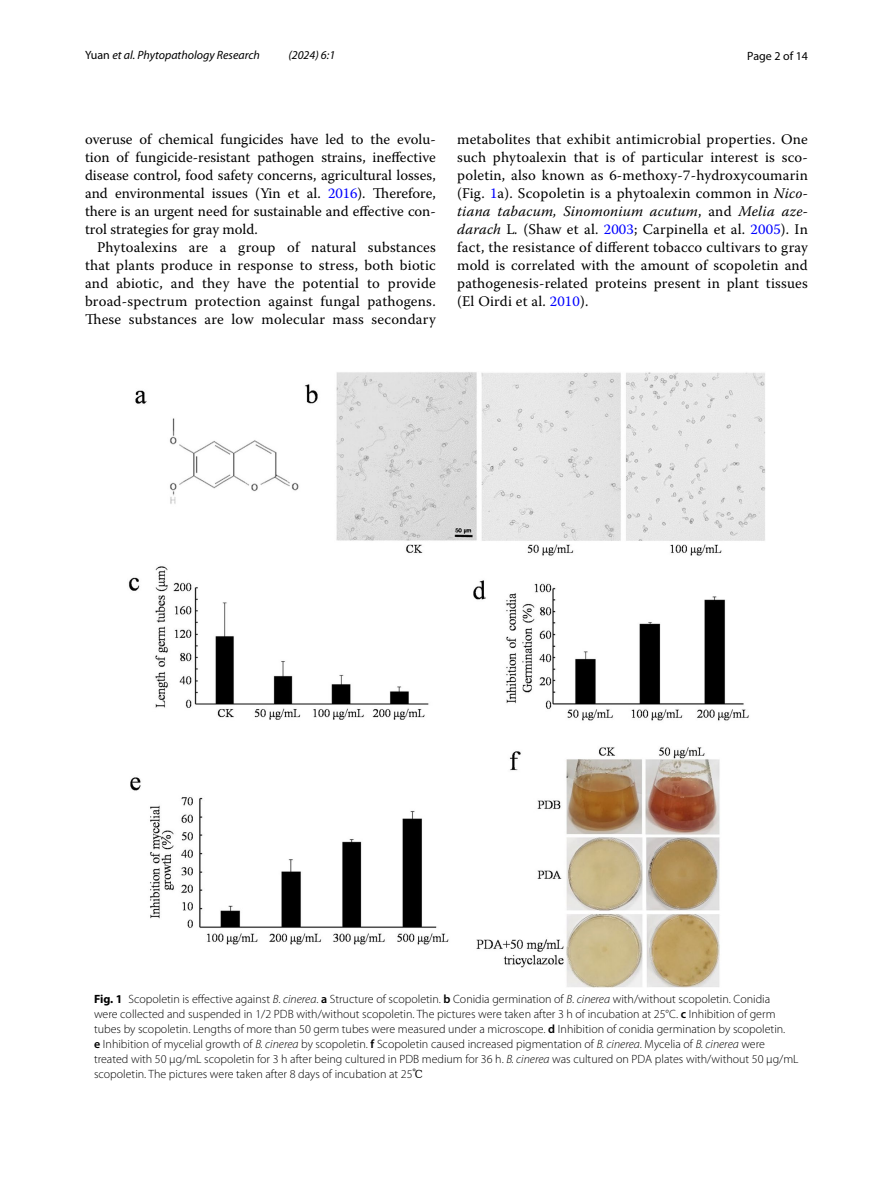
<style>
.page{position:relative;width:893px;height:1187px;background:#fff}
.page>*{position:absolute;margin:0;border:0;box-sizing:border-box;transform-origin:0 0}
.t1{font:14.7px/18px "Warnock Pro";letter-spacing:.015em;color:#000;text-align:justify}
.t2{font:300 12px/15px "Myriad Pro";color:#000}
.t3{font:italic 12px "Myriad Pro";color:#000}
.t4{font:12px "Myriad Pro";color:#000}
.s1{font-style:normal}
.s2{color:#00f}
.s3{font-style:italic}
.s4{font-weight:700}
.s5{font-weight:600}
.s6{font-family:"Code 2000";font-weight:400}
</style>
<div class="page">
<img style="left:128px;top:372px;width:637px;height:615px">
<p class="t3" style="left:85px;top:48px;width:176px"><span class="s1">Yuan</span> et al. Phytopathology Research</p>
<p class="t3" style="left:288px;top:48px;width:48px">(2024) 6:1</p>
<p class="t4" style="left:747px;top:48px;width:62px">Page 2 of 14</p>
<p class="t1" style="left:85px;top:130px;width:352px">overuse of chemical fungicides have led to the evolu&shy;tion of fungicide-resistant pathogen strains, ineffective disease control, food safety concerns, agricultural losses, and environmental issues (Yin et al. <span class="s2">2016</span>). Therefore, there is an urgent need for sustainable and effective con&shy;trol strategies for gray mold.</p>
<p class="t1" style="left:85px;top:238px;width:352px;text-indent:12px">Phytoalexins are a group of natural substances that plants produce in response to stress, both biotic and abiotic, and they have the potential to provide broad-spectrum protection against fungal pathogens.<br>These substances are low molecular mass secondary</p>
<p class="t1" style="left:457px;top:130px;width:352px">metabolites that exhibit antimicrobial properties. One such phytoalexin that is of particular interest is sco&shy;poletin, also known as 6-methoxy-7-hydroxycoumarin (Fig. <span class="s2">1</span>a). Scopoletin is a phytoalexin common in <span class="s3">Nico&shy;tiana tabacum, Sinomonium acutum</span>, and <span class="s3">Melia aze&shy;darach</span> L<span class="s3">.</span> (Shaw et al. <span class="s2">2003</span>; Carpinella et al. <span class="s2">2005</span>). In fact, the resistance of different tobacco cultivars to gray mold is correlated with the amount of scopoletin and pathogenesis-related proteins present in plant tissues (El Oirdi et al. <span class="s2">2010</span>).</p>
<p class="t2" style="left:94px;top:991px;width:706px"><span class="s4">Fig. 1</span> Scopoletin is effective against <span class="s3">B</span>. <span class="s3">cinerea</span>. <span class="s5">a</span> Structure of scopoletin. <span class="s5">b</span> Conidia germination of <span class="s3">B</span>. <span class="s3">cinerea</span> with/without scopoletin. Conidia<br>were collected and suspended in 1/2 PDB with/without scopoletin. The pictures were taken after 3 h of incubation at 25°C. <span class="s5">c</span> Inhibition of germ tubes by scopoletin. Lengths of more than 50 germ tubes were measured under a microscope. <span class="s5">d</span> Inhibition of conidia germination by scopoletin.<br><span class="s5">e</span> Inhibition of mycelial growth of <span class="s3">B. cinerea</span> by scopoletin. <span class="s5">f</span> Scopoletin caused increased pigmentation of <span class="s3">B. cinerea</span>. Mycelia of <span class="s3">B. cinerea</span> were treated with 50 μg/mL scopoletin for 3 h after being cultured in PDB medium for 36 h. <span class="s3">B. cinerea</span> was cultured on PDA plates with/without 50 μg/mL scopoletin. The pictures were taken after 8 days of incubation at 25<span class="s6">℃</span></p>
</div>
